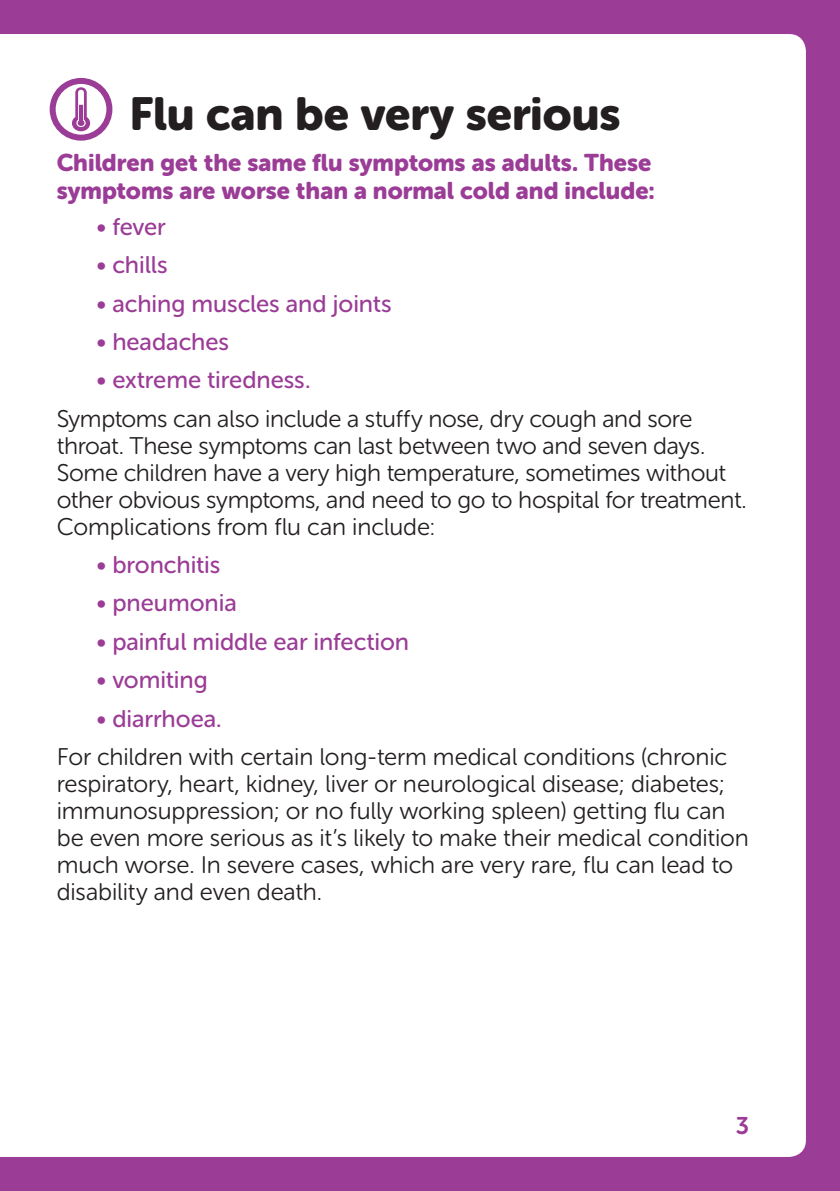
<style>
.page{position:relative;width:840px;height:1191px;background:#fff}
.page>*{position:absolute;margin:0;border:0;box-sizing:border-box;transform-origin:0 0}
.Heading_1{font:46px "Museo Sans Rounded 900";color:#231f20}
.Body_copy{font:24px/27px "Museo Sans Rounded 300";letter-spacing:-.01em;color:#231f20}
.Bullets_indent{font:24px "Museo Sans Rounded 500";color:#9b3c96}
.Body_copy_purple{font:24px/28.8px "Museo Sans Rounded 900";color:#9b3c96}
.t1{font:24px "Museo Sans Rounded 700";color:#9b3c96}
</style>
<div class="page">
<div style="left:0;top:0;width:839px;height:1191px;background:#9b3c96"></div>
<div style="left:0;top:34px;width:805px;height:1123px;background:#fff"></div>
<div style="left:50px;top:78px;width:62px;height:63px;border:6px solid #9b3c96;border-radius:50%"></div>
<svg style="left:72px;top:87px;width:18px;height:44px"></svg>
<h1 class="Heading_1" style="left:129px;top:88px;width:492px">Flu can be very serious</h1>
<p class="Body_copy_purple" style="left:57px;top:148px;width:599px">Children get the same flu symptoms as adults. These symptoms are worse than a normal cold and include:</p>
<p class="Bullets_indent" style="left:96px;top:213px;width:71px">• fever</p>
<p class="Bullets_indent" style="left:96px;top:252px;width:73px">• chills</p>
<p class="Bullets_indent" style="left:96px;top:290px;width:297px">• aching muscles and joints</p>
<p class="Bullets_indent" style="left:96px;top:328px;width:134px">• headaches</p>
<p class="Bullets_indent" style="left:96px;top:367px;width:215px">• extreme tiredness.</p>
<p class="Body_copy" style="left:57px;top:405px;width:691px">Symptoms can also include a stuffy nose, dry cough and sore throat. These symptoms can last between two and seven days.<br>Some children have a very high temperature, sometimes without other obvious symptoms, and need to go to hospital for treatment.<br>Complications from flu can include:</p>
<p class="Bullets_indent" style="left:96px;top:551px;width:125px">• bronchitis</p>
<p class="Bullets_indent" style="left:96px;top:590px;width:142px">• pneumonia</p>
<p class="Bullets_indent" style="left:96px;top:628px;width:314px">• painful middle ear infection</p>
<p class="Bullets_indent" style="left:96px;top:666px;width:113px">• vomiting</p>
<p class="Bullets_indent" style="left:96px;top:705px;width:127px">• diarrhoea.</p>
<p class="Body_copy" style="left:57px;top:743px;width:693px">For children with certain long-term medical conditions (chronic respiratory, heart, kidney, liver or neurological disease; diabetes; immunosuppression; or no fully working spleen) getting flu can be even more serious as it’s likely to make their medical condition much worse. In severe cases, which are very rare, flu can lead to disability and even death.</p>
<p class="t1" style="left:735px;top:1112px;width:15px">3</p>
</div>
